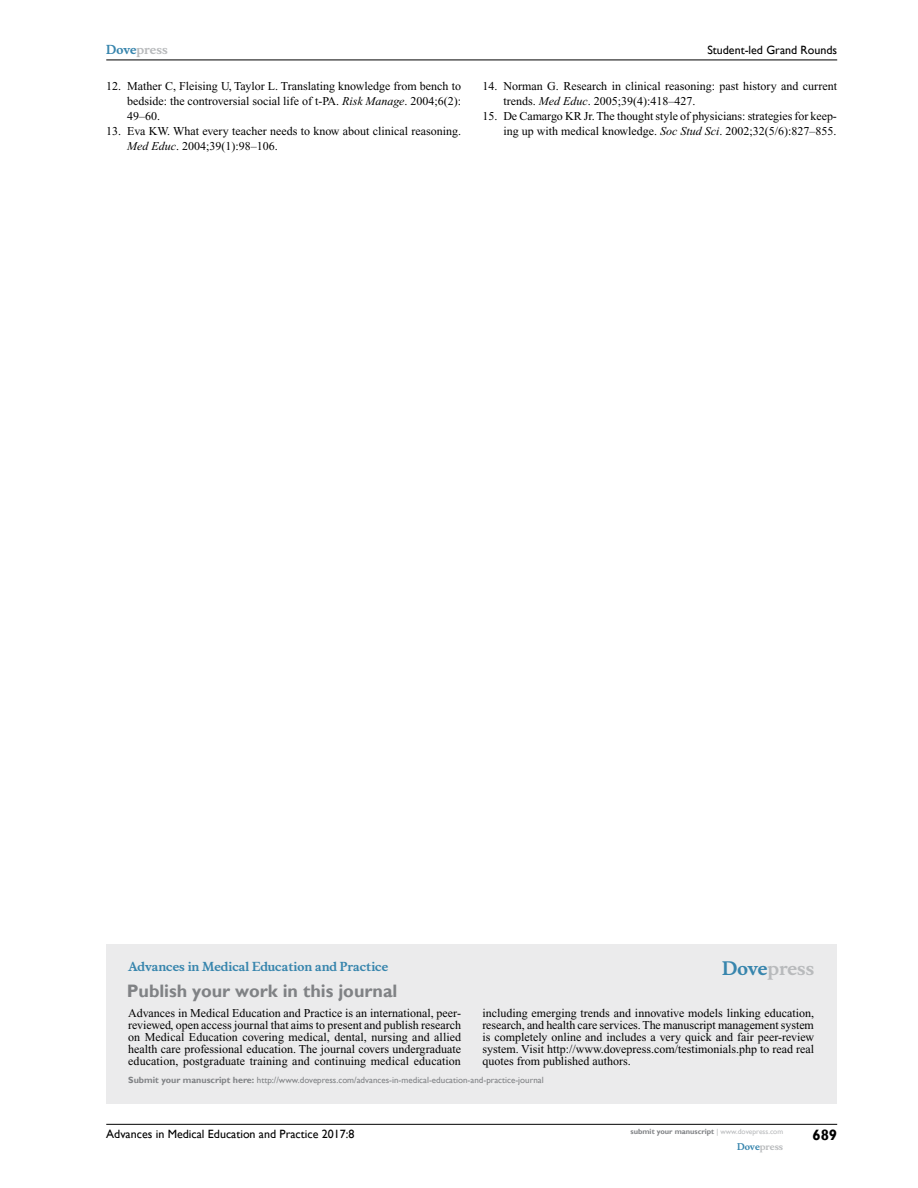
<style>
.page{position:relative;width:918px;height:1188px;background:#fff}
.page>*{position:absolute;margin:0;border:0;box-sizing:border-box;transform-origin:0 0}
.t1{font:700 18px "Gill Sans";color:#808285}
.t2{font:700 18px "Musee";color:#b8babc}
.t3{font:700 15px "Gill Sans";color:#000}
.t4{font:12px/12px "Times New Roman";color:#000;text-align:justify}
.t5{font:12px "Gill Sans";color:#000}
.t6{font:700 12px "Musee";color:#3785ad}
.t7{font:700 12px "Musee";color:#b8babc}
.t8{font:9px "Gill Sans";color:#808285}
.t9{font:700 9px "Musee";color:#b8babc}
.t10{font:700 7.5px "Gill Sans";color:#808285}
.s1{color:#3785ad}
.s2{font-style:italic}
.s3{font-weight:700}
.s4{font-weight:400;color:#b8babc}
</style>
<div class="page">
<div style="left:106px;top:944px;width:731px;height:159px;background:#ebebec"></div>
<hr style="left:106px;top:1124px;width:731px;height:1px;background:#000">
<hr style="left:106px;top:60px;width:731px;height:1px;background:#000">
<p class="t7" style="left:106px;top:43px;width:63px"><span class="s1">Dove</span>press</p>
<p class="t4" style="left:127px;top:79px;width:335px;line-height:15px;text-indent:-21px">12. Mather C, Fleising U, Taylor L. Translating knowledge from bench to bedside: the controversial social life of t-PA. <span class="s2">Risk Manage</span>. 2004;6(2):<br>49–60.</p>
<p class="t4" style="left:127px;top:124px;width:335px;line-height:15px;text-indent:-21px">13. Eva KW. What every teacher needs to know about clinical reasoning.<br><span class="s2">Med Educ</span>. 2004;39(1):98–106.</p>
<p class="t5" style="left:707px;top:43px;width:131px">Student-led Grand Rounds</p>
<p class="t4" style="left:503px;top:79px;width:335px;line-height:15px;text-indent:-21px">14. Norman G. Research in clinical reasoning: past history and current trends. <span class="s2">Med Educ</span>. 2005;39(4):418–427.</p>
<p class="t4" style="left:482px;top:109px;width:356px;line-height:15px;text-align:right">15. De Camargo KR Jr. The thought style of physicians: strategies for keep&shy;ing up with medical knowledge. <span class="s2">Soc Stud Sci</span>. 2002;32(5/6):827–855.</p>
<p class="t6" style="left:128px;top:959px;width:262px">Advances in Medical Education and Practice</p>
<h1 class="t1" style="left:127px;top:980px;width:272px">Publish your work in this journal</h1>
<h1 class="t2" style="left:722px;top:958px;width:94px"><span class="s1">Dove</span>press</h1>
<p class="t4" style="left:128px;top:1007px;width:334px">Advances in Medical Education and Practice is an international, peer&shy;reviewed, open access journal that aims to present and publish research on Medical Education covering medical, dental, nursing and allied health care professional education. The journal covers undergraduate education, postgraduate training and continuing medical education</p>
<p class="t4" style="left:482px;top:1007px;width:333px">including emerging trends and innovative models linking education, research, and health care services. The manuscript management system is completely online and includes a very quick and fair peer-review system. Visit http://www.dovepress.com/testimonials.php to read real quotes from published authors.</p>
<p class="t8" style="left:128px;top:1075px;width:417px"><span class="s3">Submit your manuscript here:</span> http://www.dovepress.com/advances-in-medical-education-and-practice-journal</p>
<p class="t5" style="left:106px;top:1127px;width:250px">Advances in Medical Education and Practice 2017:8</p>
<p class="t10" style="left:631px;top:1127px;width:154px">submit your manuscript <span class="s4">| www.dovepress.com</span></p>
<p class="t9" style="left:737px;top:1141px;width:48px"><span class="s1">Dove</span>press</p>
<p class="t3" style="left:812px;top:1126px;width:26px">689</p>
</div>
